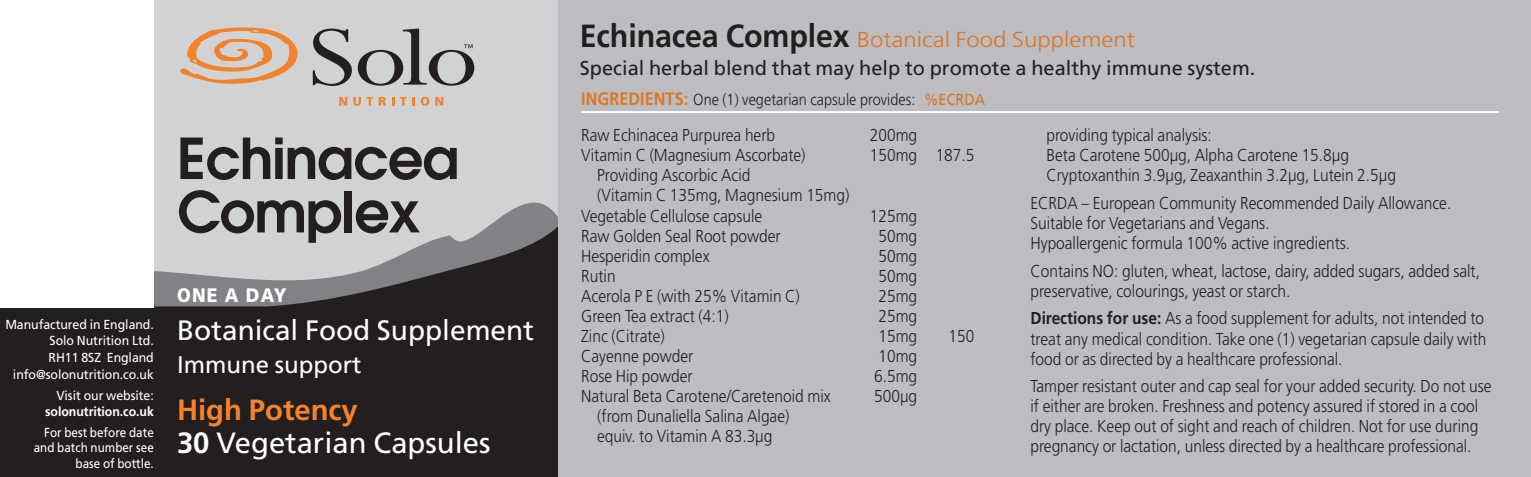
<style>
.page{position:relative;width:1531px;height:477px;background:#fff}
.page>*{position:absolute;margin:0;border:0;box-sizing:border-box;transform-origin:0 0}
.t1{font:600 56px "Avant Garde";letter-spacing:-.02em;color:#231f20}
.t2{font:29.2px/32.4px "Frutiger LT";color:#fff}
.t3{font:28px "Frutiger LT";color:#fff}
.t4{font:24px "Frutiger LT";color:#fff}
.t5{font:300 21.6px "Frutiger LT";color:#dd7625;scale:1.11 1}
.t6{font:20px "Frutiger LT";color:#231f20}
.t7{font:900 19.6px "Frutiger LT";letter-spacing:.075em;color:#fff;scale:.9 1}
.t8{font:300 17.2px/20px "Frutiger LT";color:#231f20;scale:.9 1}
.t9{font:300 16px "Frutiger LT";letter-spacing:.005em;color:#231f20;scale:.9 1}
.t10{font:12.8px/16.4px "Frutiger LT";letter-spacing:-.005em;color:#fff;text-align:justify;scale:.95 1}
.t11{font:12.8px/15.6px "Frutiger LT";letter-spacing:-.005em;color:#fff;text-align:right;scale:.9 1}
.t12{font:700 12.8px/16.4px "Frutiger LT";letter-spacing:-.005em;color:#fff;text-align:right;scale:.95 1}
.s1{font-weight:400}
.s2{font-weight:700;color:#f4822b}
.s3{font-weight:700}
.s4{font-weight:700;font-size:32px;color:#231f20}
.s5{font-weight:700;font-size:18px;color:#dd7625}
.s6{font-weight:400;color:#dd7625}
</style>
<div class="page">
<div style="left:0;top:213px;width:558px;height:263px;background:#231f20"></div>
<svg style="left:154px;top:0;width:404px;height:306px;background:#babbbd"></svg>
<div style="left:558px;top:0;width:973px;height:476px;background:#bcbdc0"></div>
<div style="left:0;top:0;width:154px;height:307px;background:#fff"></div>
<svg style="left:179px;top:27px;width:123px;height:57px;background:#dbb9a0"></svg>
<svg style="left:339px;top:97px;width:8px;height:8px"></svg>
<svg style="left:353px;top:97px;width:8px;height:9px"></svg>
<svg style="left:367px;top:97px;width:6px;height:8px"></svg>
<svg style="left:379px;top:97px;width:7px;height:8px"></svg>
<svg style="left:392px;top:97px;width:2px;height:8px"></svg>
<svg style="left:400px;top:97px;width:6px;height:8px"></svg>
<svg style="left:412px;top:97px;width:3px;height:8px"></svg>
<div style="left:421px;top:97px;width:8px;height:9px;background:#f4822b;border-radius:50%"></div>
<svg style="left:423px;top:98px;width:4px;height:6px"></svg>
<svg style="left:435px;top:97px;width:8px;height:8px"></svg>
<svg style="left:313px;top:29px;width:39px;height:57px;background:#979798"></svg>
<svg style="left:358px;top:29px;width:116px;height:57px;background:#a5a5a7"></svg>
<hr style="left:581px;top:111px;width:918px;height:2px;background:#fff">
<p class="t10" style="left:49px;top:315px;width:112px;text-indent:-43px">Manufactured in England.<br>Solo Nutrition Ltd.<br>RH11 8SZ England</p>
<p class="t10" style="left:13px;top:366px;width:150px">info@solonutrition.co.uk</p>
<p class="t12" style="left:45px;top:386px;width:116px"><span class="s1">Visit our website: </span>solonutrition.co.uk</p>
<p class="t11" style="left:34px;top:424px;width:135px">For best before date and batch number see base of bottle.</p>
<p class="t1" style="left:177px;top:122px;width:284px">Echinacea</p>
<p class="t1" style="left:177px;top:175px;width:245px">Complex</p>
<p class="t7" style="left:177px;top:282px;width:123px">ONE A DAY</p>
<p class="t3" style="left:177px;top:313px;width:359px">Botanical Food Supplement</p>
<p class="t4" style="left:177px;top:350px;width:186px">Immune support</p>
<p class="t2" style="left:177px;top:393px;width:315px"><span class="s2">High Potency<br></span><span class="s3">30</span> Vegetarian Capsules</p>
<p class="t5" style="left:580px;top:27px;width:501px"><span class="s4">Echinacea Complex</span> Botanical Food Supplement</p>
<p class="t6" style="left:580px;top:56px;width:677px">Special herbal blend that may help to promote a healthy immune system.</p>
<p class="t9" style="left:581px;top:91px;width:450px"><span class="s5">INGREDIENTS:</span> One (1) vegetarian capsule provides: <span class="s6">%ECRDA</span></p>
<p class="t8" style="left:581px;top:125px;width:217px">Raw Echinacea Purpurea herb</p>
<p class="t8" style="left:870px;top:125px;width:54px">200mg</p>
<p class="t8" style="left:581px;top:145px;width:251px">Vitamin C (Magnesium Ascorbate)</p>
<p class="t8" style="left:870px;top:145px;width:118px">150mg 187.5</p>
<p class="t8" style="left:597px;top:165px;width:172px">Providing Ascorbic Acid</p>
<p class="t8" style="left:597px;top:185px;width:282px">(Vitamin C 135mg, Magnesium 15mg)</p>
<p class="t8" style="left:581px;top:205px;width:203px">Vegetable Cellulose capsule</p>
<p class="t8" style="left:870px;top:205px;width:54px">125mg</p>
<p class="t8" style="left:581px;top:225px;width:223px">Raw Golden Seal Root powder</p>
<p class="t8" style="left:878px;top:225px;width:45px">50mg</p>
<p class="t8" style="left:581px;top:245px;width:144px">Hesperidin complex</p>
<p class="t8" style="left:878px;top:245px;width:45px">50mg</p>
<p class="t8" style="left:581px;top:265px;width:40px">Rutin</p>
<p class="t8" style="left:878px;top:265px;width:45px">50mg</p>
<p class="t8" style="left:581px;top:285px;width:244px">Acerola P E (with 25% Vitamin C)</p>
<p class="t8" style="left:878px;top:285px;width:45px">25mg</p>
<p class="t8" style="left:581px;top:305px;width:165px">Green Tea extract (4:1)</p>
<p class="t8" style="left:878px;top:305px;width:45px">25mg</p>
<p class="t8" style="left:581px;top:325px;width:94px">Zinc (Citrate)</p>
<p class="t8" style="left:878px;top:325px;width:45px">15mg</p>
<p class="t8" style="left:948px;top:325px;width:30px">150</p>
<p class="t8" style="left:581px;top:345px;width:126px">Cayenne powder</p>
<p class="t8" style="left:878px;top:345px;width:45px">10mg</p>
<p class="t8" style="left:581px;top:365px;width:125px">Rose Hip powder</p>
<p class="t8" style="left:874px;top:365px;width:49px">6.5mg</p>
<p class="t8" style="left:581px;top:385px;width:279px">Natural Beta Carotene/Caretenoid mix</p>
<p class="t8" style="left:874px;top:385px;width:49px">500µg</p>
<p class="t8" style="left:597px;top:405px;width:215px">(from Dunaliella Salina Algae) equiv. to Vitamin A 83.3µg</p>
<p class="t8" style="left:1046px;top:125px;width:390px">providing typical analysis:<br>Beta Carotene 500µg, Alpha Carotene 15.8µg<br>Cryptoxanthin 3.9µg, Zeaxanthin 3.2µg, Lutein 2.5µg</p>
<p class="t8" style="left:1030px;top:193px;width:469px">ECRDA – European Community Recommended Daily Allowance.<br>Suitable for Vegetarians and Vegans.<br>Hypoallergenic formula 100% active ingredients.</p>
<p class="t8" style="left:1030px;top:261px;width:501px">Contains NO: gluten, wheat, lactose, dairy, added sugars, added salt, preservative, colourings, yeast or starch.</p>
<p class="t8" style="left:1030px;top:308px;width:508px"><span class="s3">Directions for use:</span> As a food supplement for adults, not intended to treat any medical condition. Take one (1) vegetarian capsule daily with food or as directed by a healthcare professional.</p>
<p class="t8" style="left:1030px;top:376px;width:514px">Tamper resistant outer and cap seal for your added security. Do not use if either are broken. Freshness and potency assured if stored in a cool dry place. Keep out of sight and reach of children. Not for use during pregnancy or lactation, unless directed by a healthcare professional.</p>
</div>
